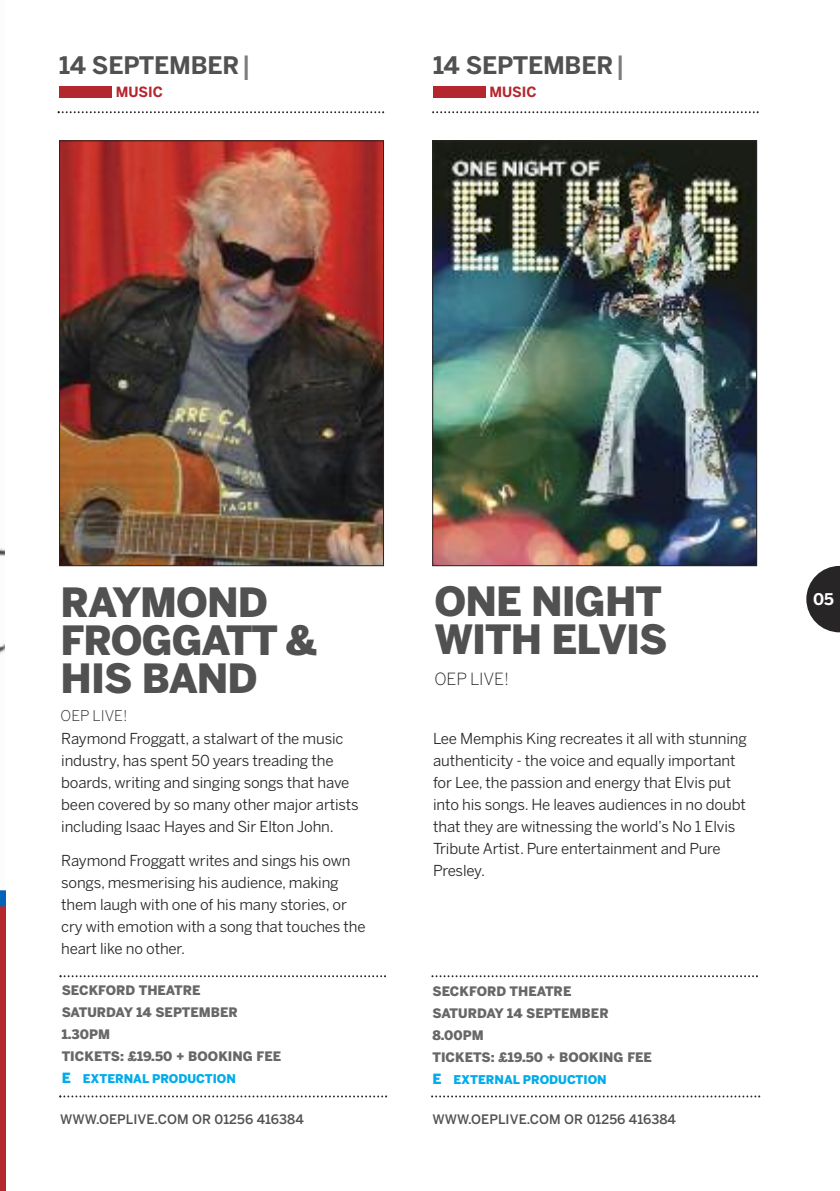
<style>
.page{position:relative;width:840px;height:1191px;background:#fff}
.page>*{position:absolute;margin:0;border:0;box-sizing:border-box;transform-origin:0 0}
.t1{font:900 40px/38px "Benton Sans";letter-spacing:-.025em;color:#525152}
.t2{font:700 24px "Benton Sans";letter-spacing:-.01em;color:#525152}
.t3{font:300 16.6px "Benton Sans";letter-spacing:-.01em;color:#272526}
.t4{font:700 16px "Benton Sans";color:#fff}
.t5{font:15px/22px "Benton Sans";letter-spacing:-.01em;color:#272526}
.t6{font:300 14.6px "Benton Sans";color:#272526}
.t7{font:700 14px "Benton Sans";color:#b4272e}
.t8{font:900 13px/22px "Benton Sans";color:#686767}
.t9{font:500 13px "Benton Sans";letter-spacing:.005em;color:#525152}
.t10{font:900 12px "Benton Sans";color:#00acec}
.s1{font-family:"Menlo";font-style:italic;color:#7d7c7d}
.s2{font-size:14px}
</style>
<div class="page">
<img style="left:0;top:548px;width:4px;height:106px">
<svg style="left:806px;top:566px;width:33px;height:66px"></svg>
<div style="left:0;top:905px;width:6px;height:286px;background:#b4272e"></div>
<div style="left:0;top:890px;width:6px;height:16px;background:#0063ba"></div>
<svg style="left:58px;top:111px;width:326px;height:2px"></svg>
<div style="left:59px;top:86px;width:52px;height:12px;background:#b4272e"></div>
<img style="left:61px;top:143px;width:320px;height:421px">
<div style="left:59px;top:141px;width:324px;height:425px;border:1px solid #272526"></div>
<svg style="left:59px;top:1095px;width:328px;height:2px"></svg>
<svg style="left:60px;top:975px;width:326px;height:2px"></svg>
<div style="left:433px;top:86px;width:52px;height:12px;background:#b4272e"></div>
<svg style="left:432px;top:111px;width:326px;height:2px"></svg>
<svg style="left:431px;top:975px;width:326px;height:2px"></svg>
<img style="left:434px;top:143px;width:320px;height:421px">
<div style="left:432px;top:141px;width:324px;height:425px;border:1px solid #272526"></div>
<svg style="left:431px;top:1095px;width:328px;height:2px"></svg>
<h2 class="t2" style="left:59px;top:57px;width:196px">14 SEPTEMBER<span class="s1">⎮</span></h2>
<p class="t7" style="left:116px;top:86px;width:49px">MUSIC</p>
<h2 class="t2" style="left:433px;top:57px;width:196px">14 SEPTEMBER<span class="s1">⎮</span></h2>
<p class="t7" style="left:489px;top:86px;width:49px">MUSIC</p>
<h1 class="t1" style="left:61px;top:587px;width:257px">RAYMOND<br>FROGGATT &amp;<br>HIS BAND</h1>
<p class="t6" style="left:61px;top:710px;width:68px">OEP LivE!</p>
<p class="t5" style="left:61px;top:729px;width:299px">Raymond Froggatt, a stalwart of the music industry, has spent 50 years treading the boards, writing and singing songs that have been covered by so many other major artists including Isaac Hayes and Sir Elton John.</p>
<p class="t5" style="left:61px;top:851px;width:306px">Raymond Froggatt writes and sings his own songs, mesmerising his audience, making them laugh with one of his many stories, or cry with emotion with a song that touches the heart like no other.</p>
<p class="t8" style="left:62px;top:980px;width:221px">SECKFORD THEATRE<br>SATURDAY 14 SEPTEMBER<br>1.30PM<br>TICKETS: £19.50 + BOOKING FEE</p>
<p class="t10" style="left:62px;top:1074px;width:176px"><span class="s2">E</span> EXTERNAL PRODUCTION</p>
<p class="t9" style="left:60px;top:1114px;width:245px">WWW.OEPLIVE.COM OR 01256 416384</p>
<h1 class="t1" style="left:434px;top:586px;width:234px">ONE NIGHT<br>WITH ELVIS</h1>
<p class="t3" style="left:434px;top:672px;width:76px">OEP LivE!</p>
<p class="t5" style="left:433px;top:729px;width:315px">Lee Memphis King recreates it all with stunning authenticity - the voice and equally important for Lee, the passion and energy that Elvis put into his songs. He leaves audiences in no doubt that they are witnessing the world’s No 1 Elvis Tribute Artist. Pure entertainment and Pure Presley.</p>
<p class="t8" style="left:432px;top:981px;width:221px">SECKFORD THEATRE<br>SATURDAY 14 SEPTEMBER<br>8.00PM<br>TICKETS: £19.50 + BOOKING FEE</p>
<p class="t10" style="left:432px;top:1075px;width:176px"><span class="s2">E</span> EXTERNAL PRODUCTION</p>
<p class="t9" style="left:432px;top:1114px;width:245px">WWW.OEPLIVE.COM OR 01256 416384</p>
<p class="t4" style="left:812px;top:593px;width:22px">05</p>
</div>
